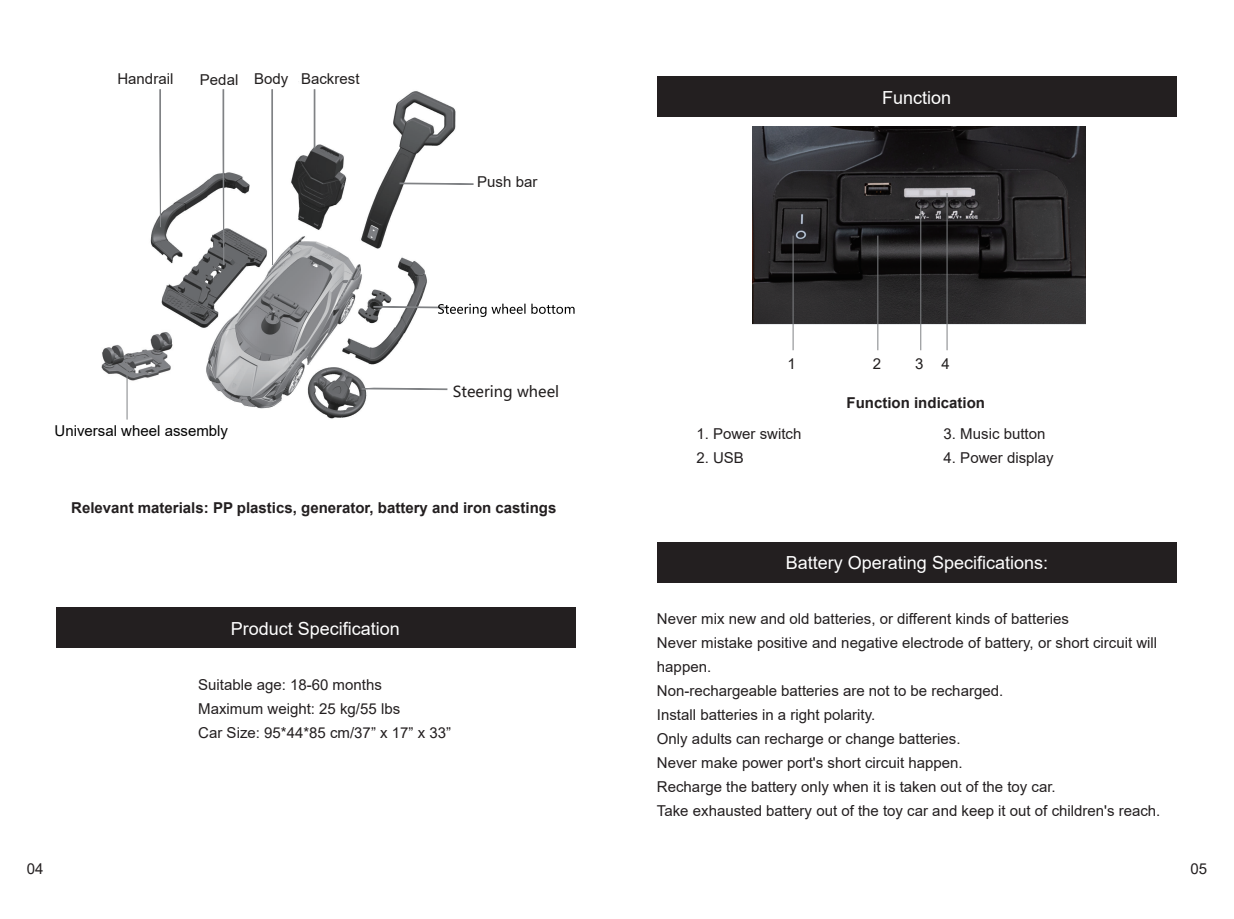
<style>
.page{position:relative;width:1234px;height:919px;background:#fff}
.page>*{position:absolute;margin:0;border:0;box-sizing:border-box;transform-origin:0 0}
.t1{font:18px "Arial";color:#fff}
.t2{font:15px/24px "Arial";color:#231f20}
.t3{font:700 15px "Arial";color:#231f20}
.t4{font:15px "Arial";color:#221f1f}
.t5{font:15px "Arial";color:#030303}
.t6{font:15px "Microsoft Ya Hei";color:#221f1f}
</style>
<div class="page">
<img style="left:150px;top:81px;width:306px;height:338px">
<div style="left:56px;top:607px;width:519px;height:41px;background:#231f20"></div>
<div style="left:656px;top:76px;width:520px;height:41px;background:#231f20"></div>
<div style="left:656px;top:541px;width:520px;height:41px;background:#231f20"></div>
<div style="left:314px;top:89px;width:1px;height:59px;border:1px solid #808285"></div>
<svg style="left:271px;top:89px;width:2px;height:330px"></svg>
<svg style="left:222px;top:89px;width:2px;height:330px"></svg>
<svg style="left:159px;top:89px;width:2px;height:305px"></svg>
<svg style="left:399px;top:182px;width:74px;height:3px"></svg>
<svg style="left:339px;top:387px;width:108px;height:3px"></svg>
<img style="left:101px;top:324px;width:79px;height:59px">
<svg style="left:373px;top:303px;width:201px;height:14px"></svg>
<svg style="left:126px;top:361px;width:2px;height:59px"></svg>
<img style="left:752px;top:127px;width:333px;height:197px">
<hr style="left:792px;top:235px;width:1px;height:115px;background:#808285">
<hr style="left:877px;top:235px;width:1px;height:115px;background:#808285">
<hr style="left:920px;top:205px;width:1px;height:145px;background:#808285">
<hr style="left:946px;top:193px;width:1px;height:157px;background:#808285">
<p class="t4" style="left:117px;top:69px;width:57px">Handrail</p>
<p class="t4" style="left:200px;top:68px;width:161px">Pedal Body Backrest</p>
<p class="t5" style="left:55px;top:420px;width:175px">Universal wheel assembly</p>
<p class="t4" style="left:477px;top:171px;width:62px">Push bar</p>
<p class="t6" style="left:452px;top:381px;width:108px">Steering wheel</p>
<p class="t3" style="left:71px;top:497px;width:486px">Relevant materials: PP plastics, generator, battery and iron castings</p>
<p class="t1" style="left:231px;top:616px;width:171px">Product Specification</p>
<p class="t2" style="left:198px;top:672px;width:254px">Suitable age: 18-60 months<br>Maximum weight: 25 kg/55 lbs<br>Car Size: 95*44*85 cm/37” x 17” x 33”</p>
<p class="t1" style="left:882px;top:85px;width:71px">Function</p>
<p class="t4" style="left:787px;top:353px;width:10px">1</p>
<p class="t4" style="left:872px;top:353px;width:10px">2</p>
<p class="t4" style="left:914px;top:353px;width:36px">3 4</p>
<p class="t2" style="left:696px;top:421px;width:107px">1. Power switch</p>
<p class="t2" style="left:696px;top:445px;width:49px">2. USB</p>
<p class="t3" style="left:846px;top:392px;width:140px">Function indication</p>
<p class="t2" style="left:943px;top:421px;width:103px">3. Music button</p>
<p class="t2" style="left:943px;top:445px;width:112px">4. Power display</p>
<p class="t1" style="left:785px;top:550px;width:264px">Battery Operating Specifications:</p>
<p class="t2" style="left:656px;top:606px;width:505px">Never mix new and old batteries, or different kinds of batteries<br>Never mistake positive and negative electrode of battery, or short circuit will happen.<br>Non-rechargeable batteries are not to be recharged.<br>Install batteries in a right polarity.<br>Only adults can recharge or change batteries.<br>Never make power port's short circuit happen.<br>Recharge the battery only when it is taken out of the toy car.<br>Take exhausted battery out of the toy car and keep it out of children's reach.</p>
<p class="t2" style="left:27px;top:856px;width:18px">04</p>
<p class="t2" style="left:1190px;top:856px;width:18px">05</p>
</div>
